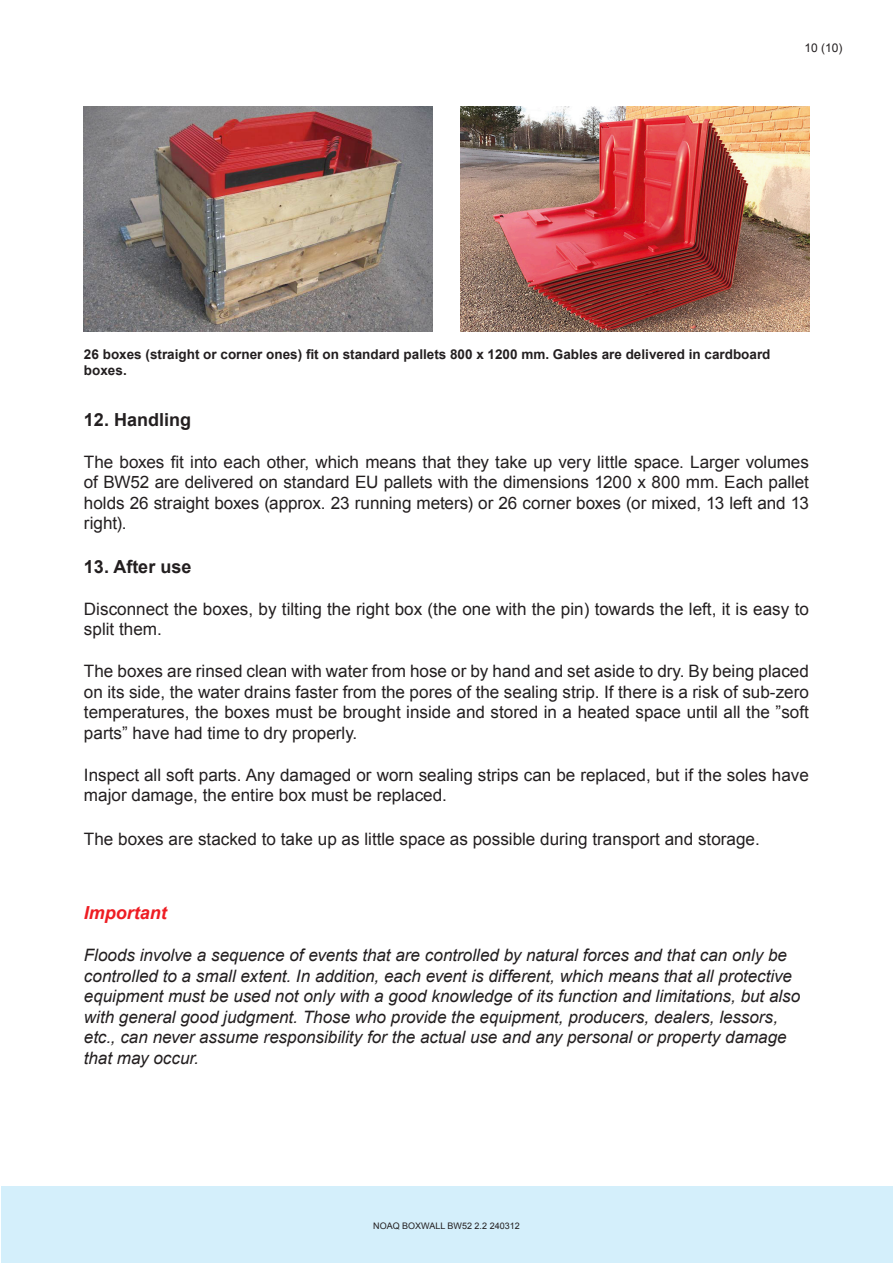
<style>
.page{position:relative;width:893px;height:1263px;background:#fff}
.page>*{position:absolute;margin:0;border:0;box-sizing:border-box;transform-origin:0 0}
.t1{font:700 18px "Arial";color:#231f20}
.t2{font:italic 700 18px "Arial";color:#ee1d23}
.t3{font:17.1px/20.5px "Arial";color:#231f20;text-align:justify}
.t4{font:italic 17.1px/20.5px "Arial";letter-spacing:-.005em;color:#231f20}
.t5{font:700 13.5px "Arial";color:#231f20}
.t6{font:12px "Arial";color:#231f20}
.t7{font:9px "Arial";color:#231f20}
</style>
<div class="page">
<div style="left:1px;top:1186px;width:891px;height:77px;background:#d4effb"></div>
<img style="left:84px;top:106px;width:349px;height:226px">
<img style="left:460px;top:106px;width:349px;height:226px">
<p class="t6" style="left:804px;top:40px;width:40px">10 (10)</p>
<p class="t5" style="left:84px;top:345px;width:688px">26 boxes (straight or corner ones) fit on standard pallets 800 x 1200 mm. Gables are delivered in cardboard</p>
<p class="t5" style="left:84px;top:361px;width:44px">boxes.</p>
<p class="t1" style="left:84px;top:407px;width:109px">12. Handling</p>
<p class="t3" style="left:84px;top:452px;width:726px">The boxes fit into each other, which means that they take up very little space. Larger volumes of BW52 are delivered on standard EU pallets with the dimensions 1200 x 800 mm. Each pallet holds 26 straight boxes (approx. 23 running meters) or 26 corner boxes (or mixed, 13 left and 13 right).</p>
<p class="t1" style="left:84px;top:554px;width:109px">13. After use</p>
<p class="t3" style="left:84px;top:598px;width:726px">Disconnect the boxes, by tilting the right box (the one with the pin) towards the left, it is easy to split them.</p>
<p class="t3" style="left:84px;top:661px;width:726px">The boxes are rinsed clean with water from hose or by hand and set aside to dry. By being placed on its side, the water drains faster from the pores of the sealing strip. If there is a risk of sub-zero temperatures, the boxes must be brought inside and stored in a heated space until all the ”soft parts” have had time to dry properly.</p>
<p class="t3" style="left:84px;top:765px;width:726px">Inspect all soft parts. Any damaged or worn sealing strips can be replaced, but if the soles have major damage, the entire box must be replaced.</p>
<p class="t3" style="left:84px;top:828px;width:677px">The boxes are stacked to take up as little space as possible during transport and storage.</p>
<p class="t2" style="left:84px;top:901px;width:84px">Important</p>
<p class="t4" style="left:84px;top:945px;width:718px">Floods involve a sequence of events that are controlled by natural forces and that can only be controlled to a small extent. In addition, each event is different, which means that all protective equipment must be used not only with a good knowledge of its function and limitations, but also with general good judgment. Those who provide the equipment, producers, dealers, lessors, etc., can never assume responsibility for the actual use and any personal or property damage that may occur.</p>
<p class="t7" style="left:373px;top:1220px;width:148px">NOAQ BOXWALL BW52 2.2 240312</p>
</div>
